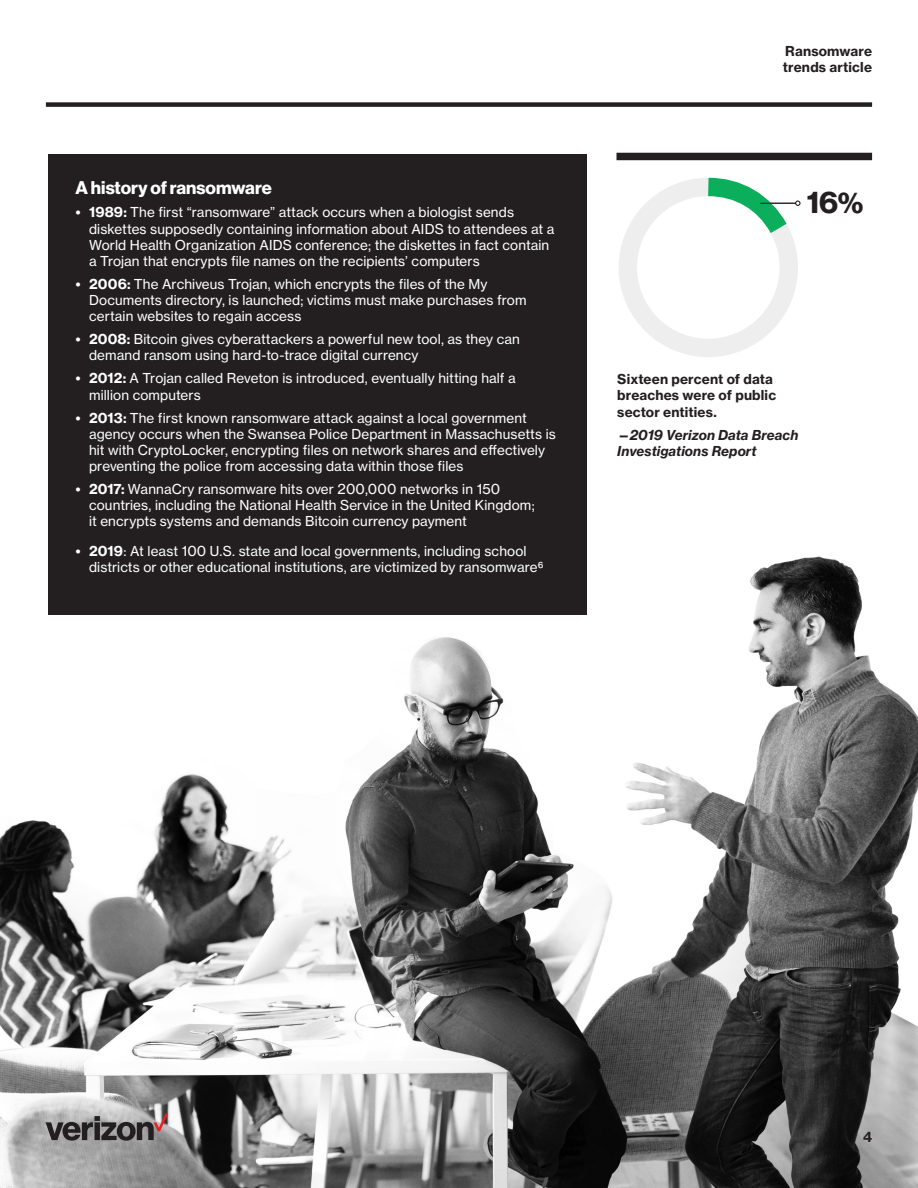
<style>
.page{position:relative;width:918px;height:1188px;background:#fff}
.page>*{position:absolute;margin:0;border:0;box-sizing:border-box;transform-origin:0 0}
.body_copy_black{font:700 29.4px "Verizon NHGDS";color:#231f20}
.t1{font:700 18px "Verizon NHGDS";color:#fff}
.t2{font:13.5px/16.2px "Verizon NHGTX";letter-spacing:.01em;color:#fff}
._18_RB_Body_Text{font:700 13.5px/16.2px "Verizon NHGTX";letter-spacing:.01em;color:#231f20}
._18_RB_Body_Text-2{font:italic 700 13.5px/16.2px "Verizon NHGTX";letter-spacing:.005em;color:#231f20}
._18_RB_Title_Doc_Typ{font:700 13.5px/16.2px "Verizon NHGTX";letter-spacing:.01em;color:#231f20}
._18_RB_Page_Number{font:700 13.5px "Verizon NHGTX";color:#231f20}
.s1{font-weight:700}
.s2{font-style:normal}
</style>
<div class="page">
<div style="left:46px;top:102px;width:826px;height:5px;background:#231f20"></div>
<img style="left:0;top:518px;width:918px;height:670px">
<div style="left:49px;top:154px;width:538px;height:461px;background:#231f20"></div>
<div style="left:616px;top:153px;width:256px;height:7px;background:#231f20"></div>
<svg style="left:46px;top:1113px;width:122px;height:28px;background:#7c7677"></svg>
<svg style="left:619px;top:177px;width:182px;height:180px"></svg>
<hr style="left:760px;top:203px;width:36px;height:1px;background:#231f20">
<h3 class="t1" style="left:76px;top:178px;width:198px">A history of ransomware</h3>
<p class="t2" style="left:89px;top:204px;width:467px;text-indent:-14px"><span class="s1">• 1989:</span> The first “ransomware” attack occurs when a biologist sends diskettes supposedly containing information about AIDS to attendees at a World Health Organization AIDS conference; the diskettes in fact contain a Trojan that encrypts file names on the recipients’ computers</p>
<p class="t2" style="left:89px;top:276px;width:439px;text-indent:-14px"><span class="s1">• 2006:</span> The Archiveus Trojan, which encrypts the files of the My<br>Documents directory, is launched; victims must make purchases from certain websites to regain access</p>
<p class="t2" style="left:89px;top:331px;width:432px;text-indent:-14px"><span class="s1">• 2008:</span> Bitcoin gives cyberattackers a powerful new tool, as they can demand ransom using hard-to-trace digital currency</p>
<p class="t2" style="left:89px;top:370px;width:428px;text-indent:-14px"><span class="s1">• 2012:</span> A Trojan called Reveton is introduced, eventually hitting half a million computers</p>
<p class="t2" style="left:89px;top:409px;width:468px;text-indent:-14px"><span class="s1">• 2013:</span> The first known ransomware attack against a local government agency occurs when the Swansea Police Department in Massachusetts is hit with CryptoLocker, encrypting files on network shares and effectively preventing the police from accessing data within those files</p>
<p class="t2" style="left:89px;top:481px;width:447px;text-indent:-14px"><span class="s1">• 2017:</span> WannaCry ransomware hits over 200,000 networks in 150 countries, including the National Health Service in the United Kingdom; it encrypts systems and demands Bitcoin currency payment</p>
<p class="t2" style="left:89px;top:543px;width:456px;text-indent:-14px"><span class="s1">• 2019</span>: At least 100 U.S. state and local governments, including school districts or other educational institutions, are victimized by ransomware6</p>
<p class="_18_RB_Title_Doc_Typ" style="left:783px;top:43px;width:91px">Ransomware trends article</p>
<p class="body_copy_black" style="left:807px;top:186px;width:58px">16%</p>
<p class="_18_RB_Body_Text" style="left:617px;top:371px;width:160px">Sixteen percent of data breaches were of public sector entities.</p>
<p class="_18_RB_Body_Text-2" style="left:617px;top:426px;width:183px"><span class="s2">—</span>2019 Verizon Data Breach<br>Investigations Report</p>
<p class="_18_RB_Page_Number" style="left:863px;top:1129px;width:11px">4</p>
</div>
